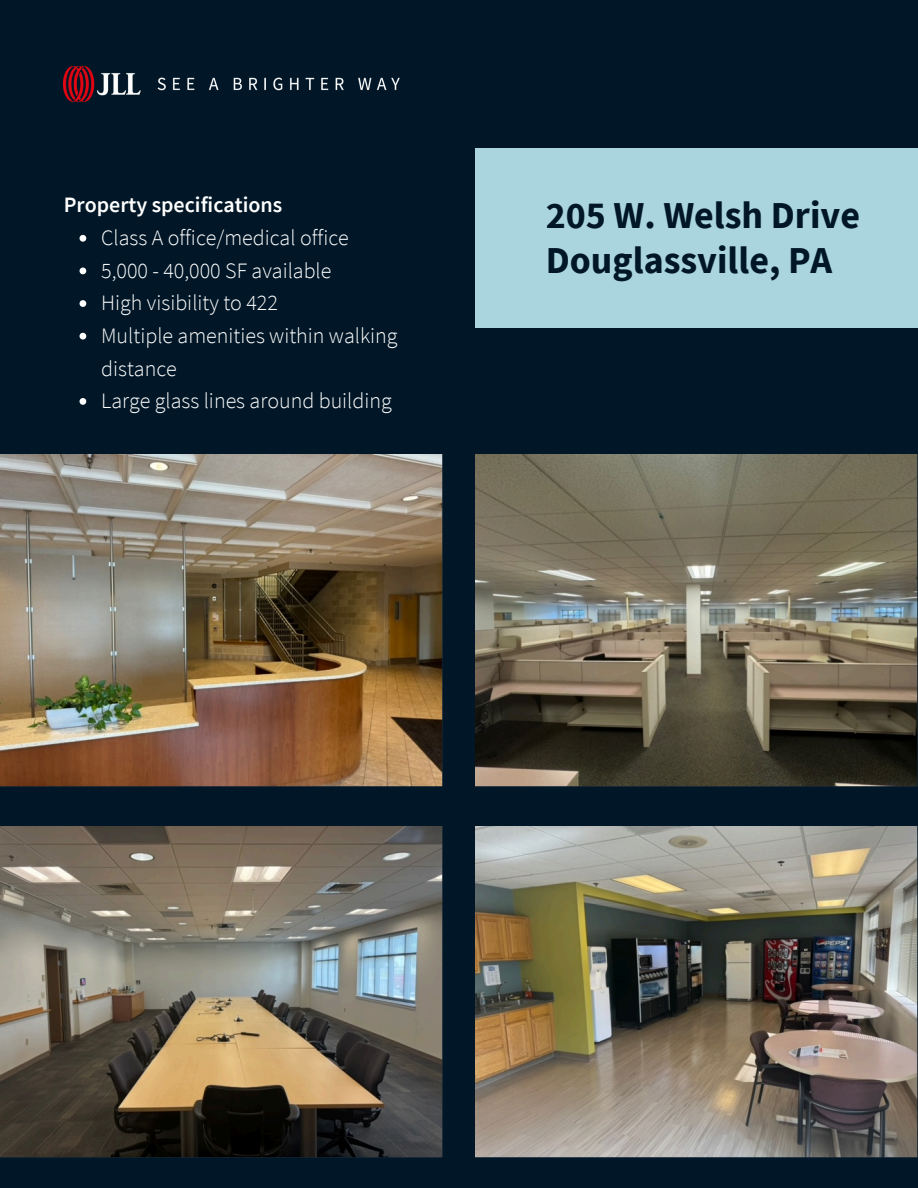
<style>
.page{position:relative;width:918px;height:1188px;background:#011727}
.page>*{position:absolute;margin:0;border:0;box-sizing:border-box;transform-origin:0 0}
.t1{font:700 37.95px/45px "Source Sans Pro";color:#011727}
.t2{font:300 22.05px/32.7px "Source Sans Pro";color:#fff}
.t3{font:600 22.05px "Source Sans Pro";color:#fff}
</style>
<div class="page">
<div style="left:476px;top:148px;width:442px;height:180px;background:#aad5df"></div>
<img style="left:64px;top:67px;width:335px;height:35px">
<img style="left:0;top:455px;width:442px;height:331px">
<img style="left:0;top:826px;width:442px;height:332px">
<img style="left:476px;top:455px;width:442px;height:331px">
<img style="left:476px;top:826px;width:442px;height:332px">
<svg style="left:80px;top:235px;width:6px;height:7px"></svg>
<svg style="left:80px;top:268px;width:6px;height:6px"></svg>
<svg style="left:80px;top:300px;width:6px;height:7px"></svg>
<svg style="left:80px;top:333px;width:6px;height:7px"></svg>
<svg style="left:80px;top:398px;width:6px;height:7px"></svg>
<p class="t3" style="left:64px;top:191px;width:220px">Property specifications</p>
<h1 class="t2" style="left:101px;top:221px;width:249px">Class A office/medical office</h1>
<p class="t2" style="left:101px;top:253px;width:232px">5,000 - 40,000 SF available</p>
<p class="t2" style="left:101px;top:286px;width:178px">High visibility to 422</p>
<p class="t2" style="left:101px;top:319px;width:298px">Multiple amenities within walking distance</p>
<p class="t2" style="left:101px;top:384px;width:292px">Large glass lines around building</p>
<p class="t1" style="left:546px;top:192px;width:316px">205 W. Welsh Drive<br>Douglassville, PA</p>
</div>
